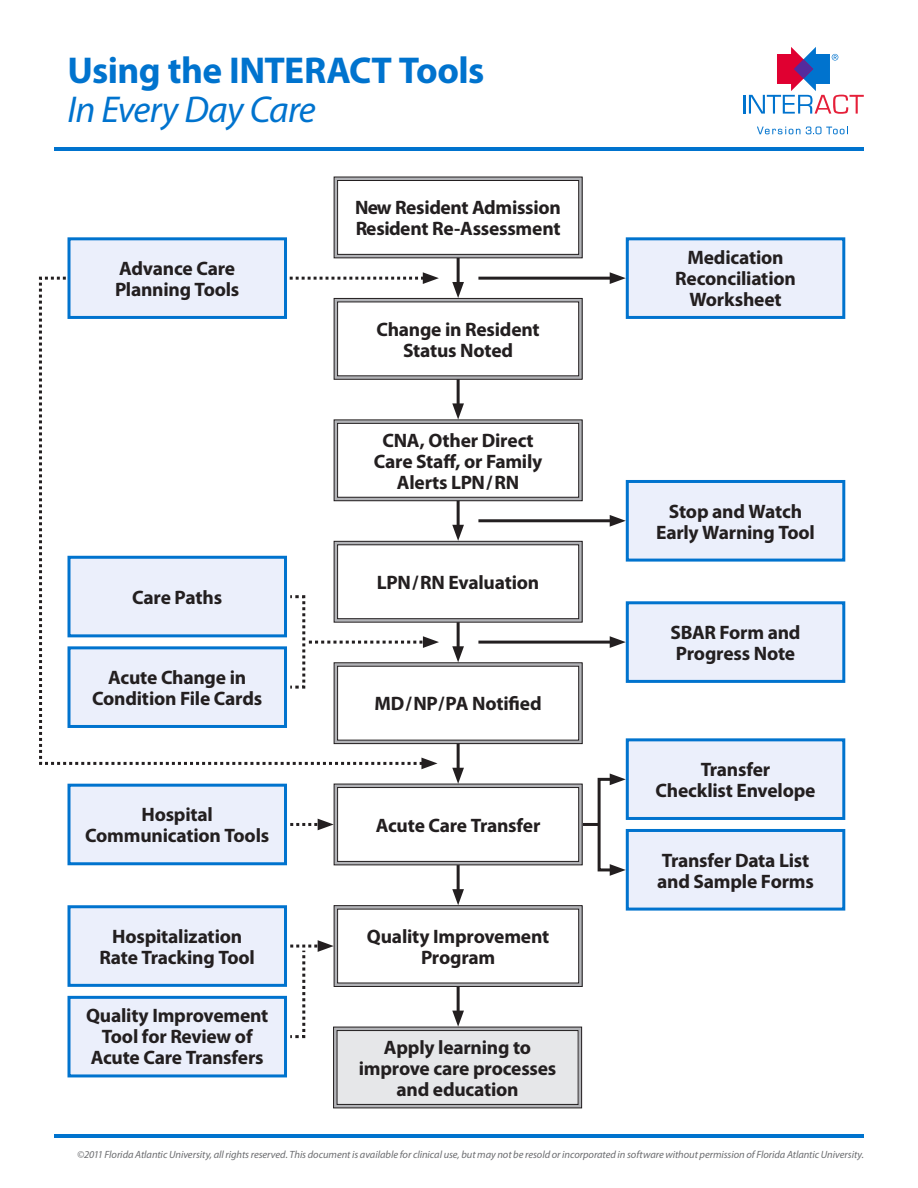
<style>
.page{position:relative;width:918px;height:1188px;background:#fff}
.page>*{position:absolute;margin:0;border:0;box-sizing:border-box;transform-origin:0 0}
.t1{font:700 37.5px/39px "Myriad Pro";letter-spacing:-.015em;color:#0073ce}
.t2{font:700 19.5px/21px "Myriad Pro";letter-spacing:-.01em;color:#231f20;text-align:center}
.t3{font:italic 10.5px "Myriad Pro";letter-spacing:-.005em;color:#6c6d70}
.s1{font-weight:400;font-style:italic}
</style>
<div class="page">
<svg style="left:757px;top:127px;width:43px;height:7px"></svg>
<svg style="left:806px;top:127px;width:42px;height:7px"></svg>
<svg style="left:743px;top:47px;width:121px;height:67px"></svg>
<hr style="left:54px;top:148px;width:810px;height:3px;background:#0073ce">
<hr style="left:54px;top:1134px;width:810px;height:3px;background:#0073ce">
<svg style="left:290px;top:819px;width:44px;height:11px"></svg>
<hr style="left:581px;top:823px;width:18px;height:3px;background:#231f20">
<svg style="left:336px;top:907px;width:245px;height:78px"></svg>
<div style="left:334px;top:905px;width:249px;height:82px;border:1px solid #231f20"></div>
<div style="left:338px;top:909px;width:241px;height:74px;background:#fff"></div>
<div style="left:334px;top:784px;width:248px;height:81px;background:#b2b3b7"></div>
<div style="left:334px;top:784px;width:249px;height:81px;border:1px solid #231f20"></div>
<div style="left:338px;top:788px;width:241px;height:73px;background:#fff"></div>
<div style="left:337px;top:787px;width:242px;height:75px;border:1px solid #231f20"></div>
<svg style="left:439px;top:664px;width:142px;height:78px"></svg>
<div style="left:334px;top:662px;width:249px;height:82px;border:1px solid #231f20"></div>
<div style="left:338px;top:666px;width:241px;height:74px;background:#fff"></div>
<div style="left:337px;top:666px;width:242px;height:74px;border:1px solid #231f20"></div>
<svg style="left:439px;top:543px;width:142px;height:78px"></svg>
<div style="left:334px;top:541px;width:249px;height:82px;border:1px solid #231f20"></div>
<div style="left:338px;top:545px;width:241px;height:74px;background:#fff"></div>
<div style="left:337px;top:544px;width:242px;height:75px;border:1px solid #231f20"></div>
<svg style="left:439px;top:422px;width:142px;height:77px"></svg>
<div style="left:334px;top:420px;width:249px;height:81px;border:1px solid #231f20"></div>
<div style="left:338px;top:423px;width:241px;height:74px;background:#fff"></div>
<div style="left:337px;top:423px;width:242px;height:75px;border:1px solid #231f20"></div>
<svg style="left:439px;top:300px;width:142px;height:78px"></svg>
<div style="left:334px;top:298px;width:249px;height:82px;border:1px solid #231f20"></div>
<div style="left:338px;top:302px;width:241px;height:74px;background:#fff"></div>
<div style="left:334px;top:177px;width:248px;height:81px;background:#b2b3b7"></div>
<div style="left:334px;top:177px;width:249px;height:81px;border:1px solid #231f20"></div>
<div style="left:338px;top:181px;width:241px;height:73px;background:#fff"></div>
<div style="left:337px;top:180px;width:242px;height:75px;border:1px solid #231f20"></div>
<div style="left:627px;top:239px;width:217px;height:78px;background:#ebeffb"></div>
<div style="left:626px;top:237px;width:219px;height:82px;border:3px solid #0073ce"></div>
<div style="left:627px;top:603px;width:217px;height:78px;background:#ebeffb"></div>
<div style="left:626px;top:601px;width:219px;height:82px;border:3px solid #0073ce"></div>
<div style="left:627px;top:481px;width:217px;height:79px;background:#ebeffb"></div>
<div style="left:626px;top:480px;width:219px;height:82px;border:3px solid #0073ce"></div>
<div style="left:69px;top:997px;width:217px;height:79px;background:#ebeffb"></div>
<div style="left:68px;top:996px;width:219px;height:81px;border:3px solid #0073ce"></div>
<div style="left:627px;top:830px;width:217px;height:79px;background:#ebeffb"></div>
<div style="left:626px;top:829px;width:219px;height:82px;border:3px solid #0073ce"></div>
<div style="left:627px;top:740px;width:217px;height:78px;background:#ebeffb"></div>
<div style="left:626px;top:738px;width:219px;height:82px;border:3px solid #0073ce"></div>
<div style="left:69px;top:907px;width:217px;height:78px;background:#ebeffb"></div>
<div style="left:68px;top:905px;width:219px;height:82px;border:3px solid #0073ce"></div>
<svg style="left:39px;top:272px;width:400px;height:497px"></svg>
<svg style="left:290px;top:940px;width:44px;height:99px"></svg>
<hr style="left:478px;top:277px;width:137px;height:3px;background:#231f20">
<svg style="left:610px;top:272px;width:16px;height:12px"></svg>
<hr style="left:478px;top:519px;width:137px;height:3px;background:#231f20">
<svg style="left:610px;top:515px;width:16px;height:12px"></svg>
<hr style="left:478px;top:641px;width:137px;height:3px;background:#231f20">
<svg style="left:610px;top:636px;width:16px;height:12px"></svg>
<div style="left:334px;top:1027px;width:248px;height:81px;background:#b2b3b7"></div>
<div style="left:337px;top:1031px;width:241px;height:73px;background:#e6e7e9"></div>
<div style="left:337px;top:1030px;width:242px;height:75px;border:1px solid #231f20"></div>
<hr style="left:457px;top:258px;width:3px;height:30px;background:#231f20">
<svg style="left:452px;top:282px;width:12px;height:16px"></svg>
<hr style="left:457px;top:379px;width:3px;height:30px;background:#231f20">
<svg style="left:452px;top:403px;width:12px;height:17px"></svg>
<hr style="left:457px;top:501px;width:3px;height:29px;background:#231f20">
<svg style="left:452px;top:525px;width:12px;height:16px"></svg>
<hr style="left:457px;top:622px;width:3px;height:30px;background:#231f20">
<svg style="left:452px;top:646px;width:12px;height:16px"></svg>
<hr style="left:457px;top:744px;width:3px;height:29px;background:#231f20">
<svg style="left:452px;top:768px;width:12px;height:16px"></svg>
<hr style="left:457px;top:865px;width:3px;height:30px;background:#231f20">
<svg style="left:452px;top:889px;width:12px;height:16px"></svg>
<hr style="left:457px;top:987px;width:3px;height:29px;background:#231f20">
<svg style="left:452px;top:1011px;width:12px;height:16px"></svg>
<div style="left:598px;top:778px;width:19px;height:93px;border:3px solid #231f20"></div>
<svg style="left:610px;top:773px;width:16px;height:12px"></svg>
<svg style="left:610px;top:864px;width:16px;height:12px"></svg>
<div style="left:69px;top:239px;width:217px;height:78px;background:#ebeffb"></div>
<div style="left:68px;top:237px;width:219px;height:82px;border:3px solid #0073ce"></div>
<div style="left:69px;top:785px;width:217px;height:79px;background:#ebeffb"></div>
<div style="left:68px;top:784px;width:219px;height:81px;border:3px solid #0073ce"></div>
<p class="t1" style="left:68px;top:51px;width:418px">Using the INTERACT Tools<br><span class="s1">In Every Day Care</span></p>
<p class="t2" style="left:115px;top:258px;width:126px;text-align:left">Advance Care<br>Planning Tools</p>
<p class="t2" style="left:132px;top:587px;width:91px">Care Paths</p>
<p class="t2" style="left:92px;top:667px;width:172px">Acute Change in<br>Condition File Cards</p>
<p class="t2" style="left:85px;top:804px;width:186px">Hospital<br>Communication Tools</p>
<p class="t2" style="left:100px;top:926px;width:157px">Hospitalization<br>Rate Tracking Tool</p>
<p class="t2" style="left:86px;top:1005px;width:184px">Quality Improvement<br>Tool for Review of<br>Acute Care Transfers</p>
<p class="t2" style="left:355px;top:197px;width:207px;text-align:left">New Resident Admission<br>Resident Re-Assessment</p>
<p class="t2" style="left:377px;top:319px;width:165px">Change in Resident<br>Status Noted</p>
<p class="t2" style="left:374px;top:430px;width:170px">CNA, Other Direct<br>Care Staff, or Family<br>Alerts LPN / RN</p>
<p class="t2" style="left:377px;top:572px;width:164px">LPN / RN Evaluation</p>
<p class="t2" style="left:375px;top:694px;width:169px">MD/NP/PA Notified</p>
<p class="t2" style="left:376px;top:815px;width:166px">Acute Care Transfer</p>
<p class="t2" style="left:367px;top:926px;width:184px">Quality Improvement<br>Program</p>
<p class="t2" style="left:359px;top:1037px;width:199px">Apply learning to improve care processes and education</p>
<p class="t2" style="left:675px;top:248px;width:122px">Medication<br>Reconciliation<br>Worksheet</p>
<p class="t2" style="left:669px;top:501px;width:135px">Stop and Watch</p>
<p class="t2" style="left:656px;top:522px;width:160px">Early Warning Tool</p>
<p class="t2" style="left:671px;top:622px;width:132px;text-align:left">SBAR Form and<br>Progress Note</p>
<p class="t2" style="left:656px;top:759px;width:161px">Transfer<br>Checklist Envelope</p>
<p class="t2" style="left:657px;top:850px;width:158px;text-align:left">Transfer Data List and Sample Forms</p>
<p class="t3" style="left:77px;top:1148px;width:788px">©2011 Florida Atlantic University, all rights reserved. This document is available for clinical use, but may not be resold or incorporated in software without permission of Florida Atlantic University.</p>
</div>
